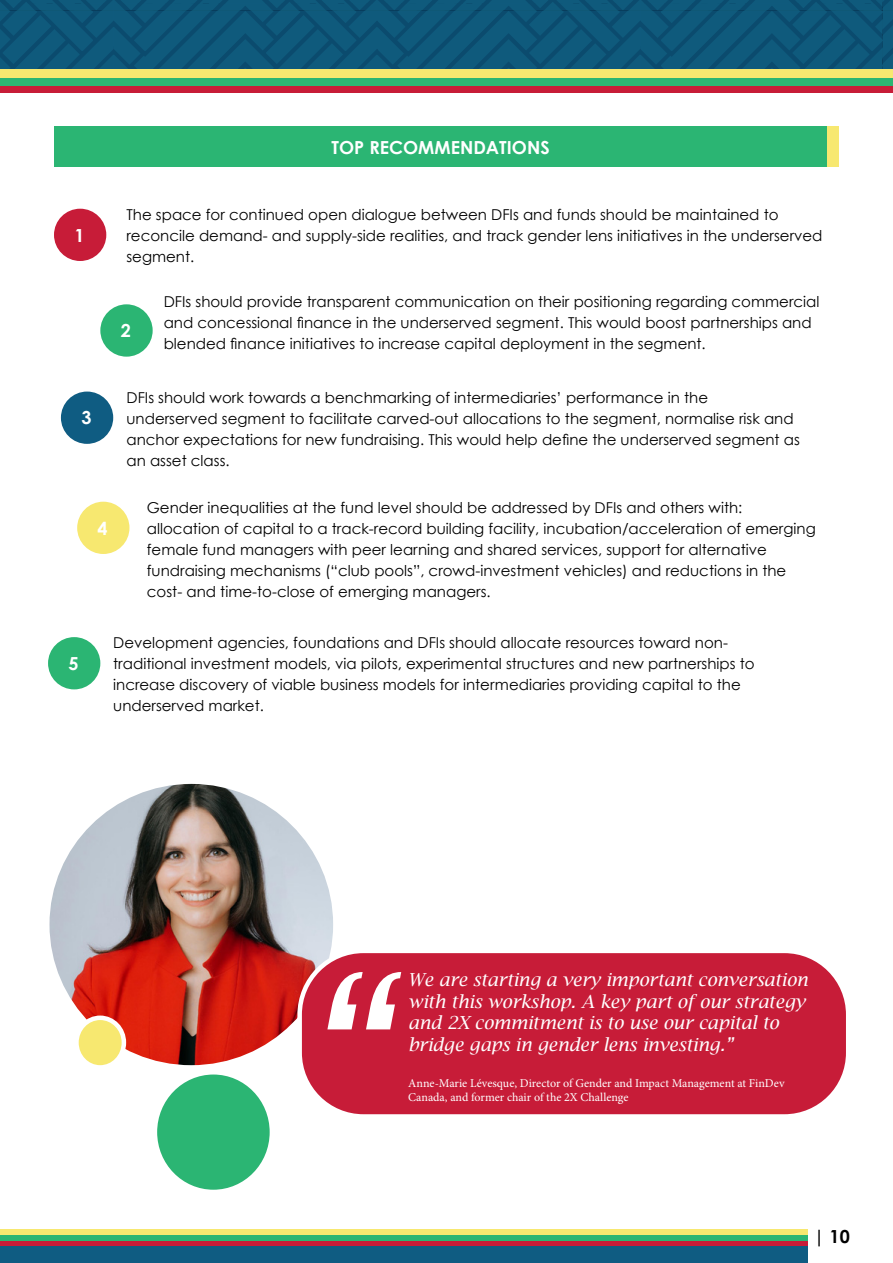
<style>
.page{position:relative;width:893px;height:1263px;background:#fff}
.page>*{position:absolute;margin:0;border:0;box-sizing:border-box;transform-origin:0 0}
.t1{font:italic 18px/21.6px "Lucida Bright";color:#fff}
.t2{font:700 18px "Century Gothic";color:#fff}
.t3{font:700 18px "Century Gothic";color:#000}
.t4{font:15px/21px "Century Gothic";color:#000}
.t5{font:12px/14.4px "Minion Pro";color:#fff}
</style>
<div class="page">
<svg style="left:0;top:0;width:893px;height:69px;background:#0d5678"></svg>
<svg style="left:0;top:85px;width:893px;height:7px;background:#b03140"></svg>
<div style="left:0;top:77px;width:893px;height:8px;background:#2bb573"></div>
<div style="left:0;top:69px;width:893px;height:8px;background:#f7e870"></div>
<div style="left:0;top:1246px;width:807px;height:17px;background:#0f5c82"></div>
<div style="left:0;top:1240px;width:807px;height:6px;background:#c71c38"></div>
<div style="left:0;top:1235px;width:807px;height:6px;background:#2bb573"></div>
<div style="left:0;top:1229px;width:807px;height:6px;background:#f7e870"></div>
<div style="left:54px;top:127px;width:773px;height:40px;background:#2bb573"></div>
<div style="left:827px;top:127px;width:12px;height:40px;background:#f7e870"></div>
<div style="left:155px;top:1072px;width:117px;height:120px;background:#2bb573;border-radius:50%"></div>
<div style="left:153px;top:1070px;width:121px;height:124px;border:4px solid #fff;border-radius:50%"></div>
<div style="left:54px;top:209px;width:52px;height:52px;background:#c71c38;border-radius:50%"></div>
<div style="left:77px;top:502px;width:52px;height:52px;background:#f7e870;border-radius:50%"></div>
<div style="left:100px;top:304px;width:53px;height:53px;background:#2bb573;border-radius:50%"></div>
<div style="left:48px;top:637px;width:52px;height:52px;background:#2bb573;border-radius:50%"></div>
<div style="left:61px;top:392px;width:52px;height:52px;background:#0f5c82;border-radius:50%"></div>
<img style="left:50px;top:784px;width:283px;height:281px">
<div style="left:76px;top:1018px;width:48px;height:49px;background:#f7e870;border-radius:50%"></div>
<div style="left:74px;top:1015px;width:52px;height:55px;border:4px solid #fff;border-radius:50%"></div>
<div style="left:300px;top:951px;width:548px;height:165px;background:#c71c38;border-radius:64px"></div>
<div style="left:297px;top:949px;width:553px;height:170px;border:4px solid #fff;border-radius:64px"></div>
<svg style="left:327px;top:972px;width:74px;height:57px"></svg>
<p class="t2" style="left:332px;top:136px;width:220px">TOP RECOMMENDATIONS</p>
<p class="t2" style="left:74px;top:224px;width:12px">1</p>
<p class="t4" style="left:126px;top:204px;width:697px">The space for continued open dialogue between DFIs and funds should be maintained to reconcile demand- and supply-side realities, and track gender lens initiatives in the underserved segment.</p>
<p class="t2" style="left:121px;top:319px;width:12px">2</p>
<p class="t4" style="left:164px;top:291px;width:657px">DFIs should provide transparent communication on their positioning regarding commercial and concessional finance in the underserved segment. This would boost partnerships and blended finance initiatives to increase capital deployment in the segment.</p>
<p class="t2" style="left:81px;top:407px;width:12px">3</p>
<p class="t2" style="left:98px;top:517px;width:12px">4</p>
<p class="t4" style="left:126px;top:387px;width:675px">DFIs should work towards a benchmarking of intermediaries’ performance in the underserved segment to facilitate carved-out allocations to the segment, normalise risk and anchor expectations for new fundraising. This would help define the underserved segment as an asset class.</p>
<p class="t4" style="left:147px;top:497px;width:670px">Gender inequalities at the fund level should be addressed by DFIs and others with: allocation of capital to a track-record building facility, incubation/acceleration of emerging female fund managers with peer learning and shared services, support for alternative fundraising mechanisms (“club pools”, crowd-investment vehicles) and reductions in the cost- and time-to-close of emerging managers.</p>
<p class="t2" style="left:69px;top:652px;width:12px">5</p>
<p class="t4" style="left:113px;top:632px;width:643px">Development agencies, foundations and DFIs should allocate resources toward non&shy;traditional investment models, via pilots, experimental structures and new partnerships to increase discovery of viable business models for intermediaries providing capital to the underserved market.</p>
<p class="t1" style="left:408px;top:969px;width:401px">We are starting a very important conversation with this workshop. A key part of our strategy and 2X commitment is to use our capital to bridge gaps in gender lens investing.”</p>
<p class="t5" style="left:408px;top:1076px;width:378px">Anne-Marie Lévesque, Director of Gender and Impact Management at FinDev<br>Canada, and former chair of the 2X Challenge</p>
<p class="t3" style="left:814px;top:1225px;width:37px">| 10</p>
</div>
